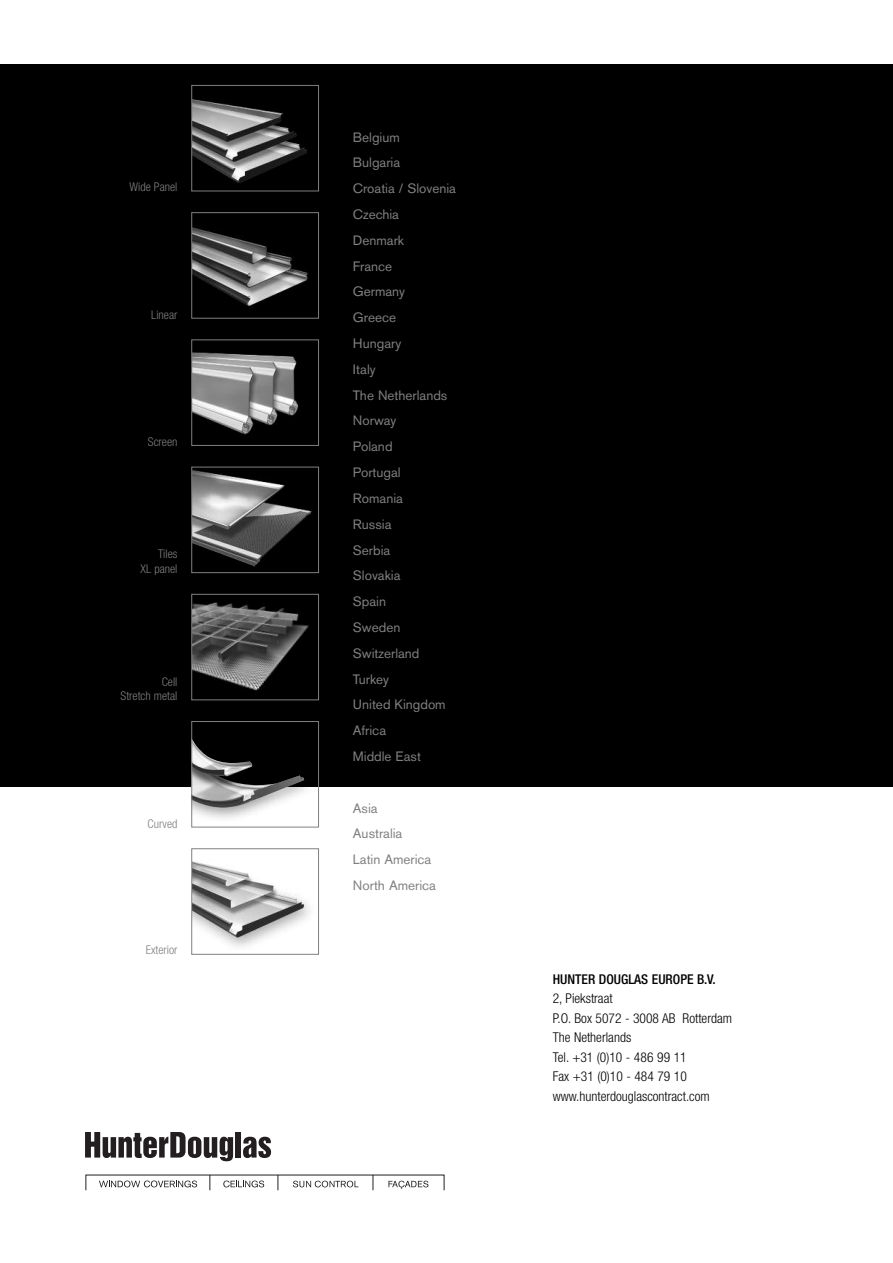
<style>
.page{position:relative;width:893px;height:1263px;background:#fff}
.page>*{position:absolute;margin:0;border:0;box-sizing:border-box;transform-origin:0 0}
.t1{font:13.5px/25.8px "Akzidenz Grotesk BE";color:#808080}
.t2{font:300 condensed 13.5px/19.5px "Helvetica Neue";color:#000}
.t3{font:500 condensed 13.5px "Helvetica Neue";color:#000}
.t4{font:300 condensed 12px/14.4px "Helvetica Neue";color:#808080;text-align:right}
</style>
<div class="page">
<div style="left:0;top:64px;width:893px;height:723px;background:#000"></div>
<img style="left:193px;top:741px;width:111px;height:67px">
<svg style="left:209px;top:1175px;width:1px;height:15px"></svg>
<svg style="left:278px;top:1175px;width:1px;height:15px"></svg>
<svg style="left:373px;top:1175px;width:1px;height:15px"></svg>
<svg style="left:99px;top:1180px;width:98px;height:7px"></svg>
<svg style="left:223px;top:1180px;width:41px;height:7px"></svg>
<svg style="left:388px;top:1181px;width:40px;height:8px"></svg>
<svg style="left:293px;top:1181px;width:65px;height:6px"></svg>
<svg style="left:85px;top:1132px;width:148px;height:29px"></svg>
<div style="left:236px;top:1132px;width:5px;height:25px;background:#231f20"></div>
<svg style="left:243px;top:1137px;width:28px;height:21px"></svg>
<img style="left:193px;top:227px;width:115px;height:79px">
<div style="left:191px;top:212px;width:128px;height:107px;border:1px solid #808080"></div>
<img style="left:193px;top:99px;width:114px;height:84px">
<div style="left:191px;top:85px;width:128px;height:106px;border:1px solid #808080"></div>
<img style="left:193px;top:352px;width:106px;height:83px">
<div style="left:191px;top:339px;width:128px;height:107px;border:1px solid #808080"></div>
<img style="left:193px;top:602px;width:116px;height:89px">
<div style="left:191px;top:594px;width:128px;height:106px;border:1px solid #808080"></div>
<img style="left:193px;top:470px;width:119px;height:97px">
<div style="left:191px;top:467px;width:128px;height:106px;border:1px solid #808080"></div>
<img style="left:193px;top:861px;width:116px;height:86px">
<div style="left:191px;top:848px;width:128px;height:107px;border:1px solid #808080"></div>
<div style="left:191px;top:721px;width:128px;height:106px;border:1px solid #808080"></div>
<p class="t4" style="left:130px;top:181px;width:49px">Wide Panel</p>
<p class="t4" style="left:151px;top:308px;width:28px">Linear</p>
<p class="t4" style="left:148px;top:435px;width:31px">Screen</p>
<p class="t4" style="left:141px;top:548px;width:38px">Tiles<br>XL panel</p>
<p class="t4" style="left:121px;top:675px;width:58px">Cell<br>Stretch metal</p>
<p class="t4" style="left:148px;top:817px;width:31px">Curved</p>
<p class="t4" style="left:146px;top:944px;width:33px">Exterior</p>
<p class="t1" style="left:353px;top:125px;width:104px">Belgium<br>Bulgaria<br>Croatia / Slovenia<br>Czechia<br>Denmark<br>France<br>Germany<br>Greece<br>Hungary<br>Italy<br>The Netherlands<br>Norway<br>Poland<br>Portugal<br>Romania<br>Russia<br>Serbia<br>Slovakia<br>Spain<br>Sweden<br>Switzerland<br>Turkey<br>United Kingdom<br>Africa<br>Middle East</p>
<p class="t1" style="left:353px;top:796px;width:84px">Asia<br>Australia<br>Latin America<br>North America</p>
<p class="t3" style="left:553px;top:974px;width:164px">HUNTER DOUGLAS EUROPE B.V.</p>
<p class="t2" style="left:553px;top:990px;width:181px">2, Piekstraat<br>P.O. Box 5072 - 3008 AB Rotterdam<br>The Netherlands<br>Tel. +31 (0)10 - 486 99 11<br>Fax +31 (0)10 - 484 79 10 www.hunterdouglascontract.com</p>
</div>
